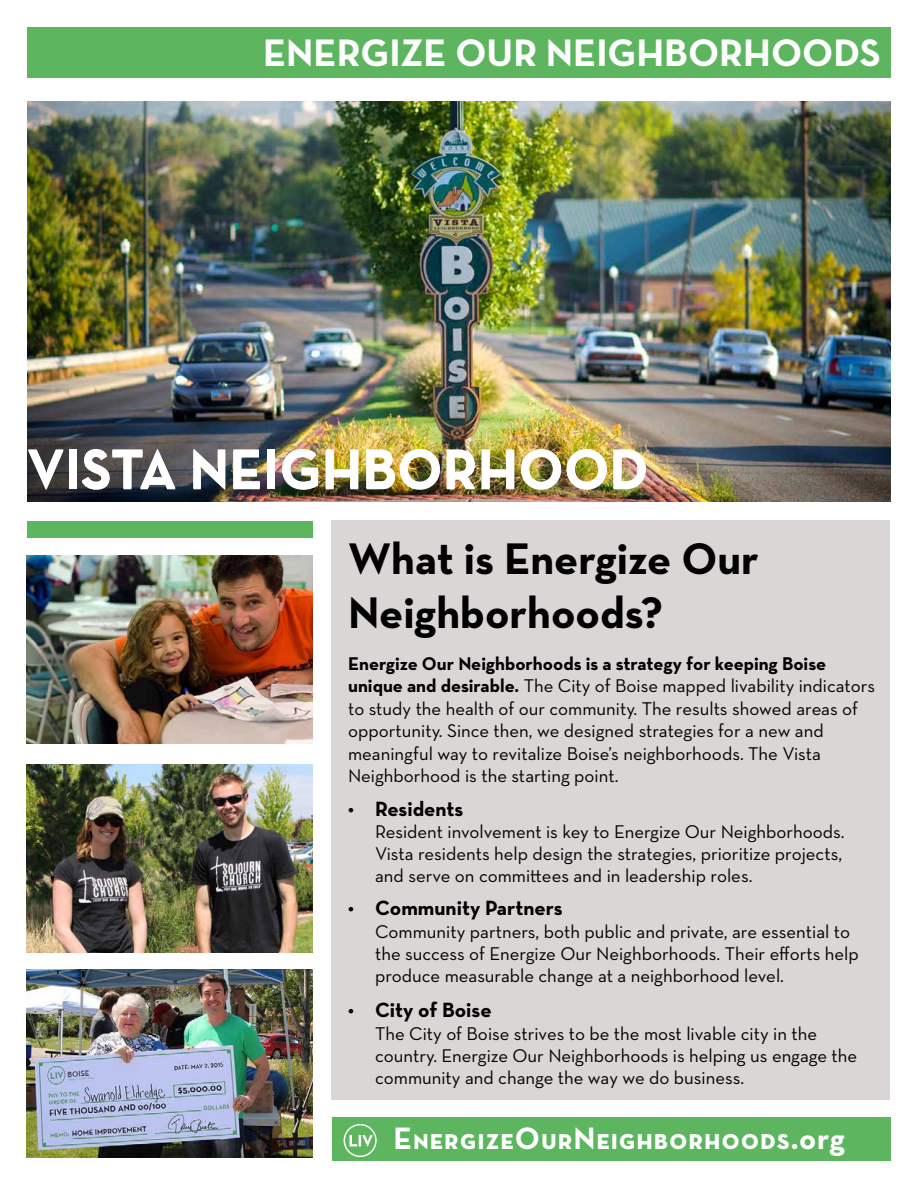
<style>
.page{position:relative;width:918px;height:1188px;background:#fff}
.page>*{position:absolute;margin:0;border:0;box-sizing:border-box;transform-origin:0 0}
.t1{font:700 57px "Neutraface Text";color:#fff}
.t2{font:700 45px/54px "Neutraface Text";color:#000}
.t3{font:700 39px "Neutraface Text";color:#fff}
.t4{font:700 28.5px "Neutraface Text";letter-spacing:.03em;color:#fff}
.t5{font:700 21px "Neutraface Text";color:#000}
.t6{font:18.75px/22.2px "Neutraface Text";color:#000}
.s1{font-weight:700}
.s2{font-size:31.5px}
</style>
<div class="page">
<div style="left:27px;top:27px;width:864px;height:51px;background:#5db65f"></div>
<div style="left:333px;top:1118px;width:558px;height:43px;background:#5db65f"></div>
<img style="left:28px;top:102px;width:862px;height:399px">
<div style="left:27px;top:521px;width:285px;height:17px;background:#5db65f"></div>
<svg style="left:344px;top:1124px;width:33px;height:33px"></svg>
<img style="left:27px;top:764px;width:285px;height:189px">
<img style="left:27px;top:555px;width:285px;height:188px">
<img style="left:27px;top:969px;width:285px;height:189px">
<div style="left:332px;top:520px;width:558px;height:580px;background:#d9d6d5"></div>
<h3 class="t3" style="left:263px;top:28px;width:619px">ENERGIZE OUR NEIGHBORHOODS</h3>
<h1 class="t1" style="left:27px;top:432px;width:623px">VISTA NEIGHBORHOOD</h1>
<h2 class="t2" style="left:348px;top:531px;width:412px">What is Energize Our<br>Neighborhoods?</h2>
<p class="t6" style="left:348px;top:652px;width:528px"><span class="s1">Energize Our Neighborhoods is a strategy for keeping Boise unique and desirable.</span> The City of Boise mapped livability indicators to study the health of our community. The results showed areas of opportunity. Since then, we designed strategies for a new and meaningful way to revitalize Boise’s neighborhoods. The Vista Neighborhood is the starting point.</p>
<p class="t5" style="left:348px;top:795px;width:117px">• Residents</p>
<p class="t6" style="left:375px;top:820px;width:471px">Resident involvement is key to Energize Our Neighborhoods.<br>Vista residents help design the strategies, prioritize projects, and serve on committees and in leadership roles.</p>
<p class="t5" style="left:348px;top:895px;width:216px">• Community Partners</p>
<p class="t6" style="left:375px;top:920px;width:485px">Community partners, both public and private, are essential to the success of Energize Our Neighborhoods. Their efforts help produce measurable change at a neighborhood level.</p>
<p class="t5" style="left:348px;top:997px;width:145px">• City of Boise</p>
<p class="t6" style="left:375px;top:1022px;width:484px">The City of Boise strives to be the most livable city in the country. Energize Our Neighborhoods is helping us engage the community and change the way we do business.</p>
<h3 class="t4" style="left:393px;top:1121px;width:453px"><span class="s2">E</span>nergize<span class="s2">O</span>ur<span class="s2">N</span>eighborhoods<span class="s2">.org</span></h3>
</div>
